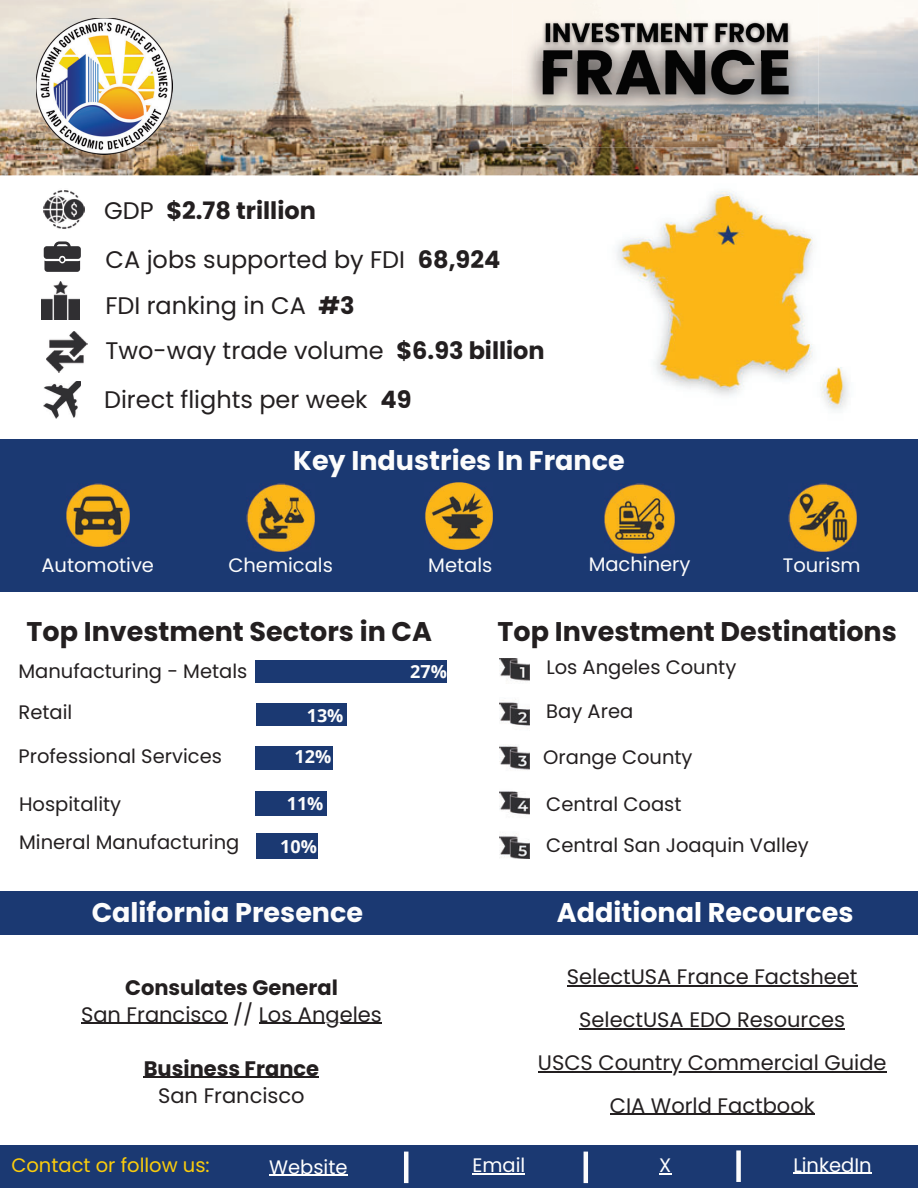
<style>
.page{position:relative;width:918px;height:1188px;background:#fff}
.page>*{position:absolute;margin:0;border:0;box-sizing:border-box;transform-origin:0 0}
.t1{font:700 27px "Poppins";color:#231f20}
.t2{font:700 27px "Poppins";color:#fcfcfc}
.t3{font:700 27px "Poppins";color:#fff}
.t4{font:24px "Poppins";color:#231f20}
.t5{font:700 24px "Poppins";color:#231f20}
.t6{font:21px/42.8px "Poppins";color:#231f20;text-align:center}
.t7{font:700 21px "Poppins";color:#231f20}
.t8{font:19.5px/41px "Poppins";color:#231f20}
.t9{font:19.5px "Poppins";color:#fcfcfc}
.t10{font:19.5px "Poppins";color:#fff}
.t11{font:19.5px "Poppins";color:#fbcc0c}
.t12{font:700 18px "Open Sans";color:#fcfcfc}
.s1{font-weight:400}
.s2{font-weight:700}
</style>
<div class="page">
<img style="left:44px;top:190px;width:40px;height:39px">
<img style="left:44px;top:381px;width:37px;height:37px">
<img style="left:47px;top:332px;width:40px;height:40px">
<img style="left:41px;top:282px;width:39px;height:38px">
<svg style="left:44px;top:241px;width:37px;height:31px"></svg>
<div style="left:0;top:440px;width:918px;height:152px;background:#1b3972"></div>
<img style="left:67px;top:484px;width:63px;height:63px">
<div style="left:0;top:892px;width:918px;height:43px;background:#1b3972"></div>
<img style="left:500px;top:658px;width:29px;height:201px">
<div style="left:256px;top:661px;width:191px;height:22px;background:#1b3972"></div>
<div style="left:256px;top:703px;width:91px;height:23px;background:#1b3972"></div>
<div style="left:256px;top:746px;width:77px;height:23px;background:#1b3972"></div>
<div style="left:256px;top:791px;width:71px;height:25px;background:#1b3972"></div>
<div style="left:256px;top:834px;width:62px;height:25px;background:#1b3972"></div>
<img style="left:0;top:0;width:918px;height:175px">
<img style="left:616px;top:191px;width:232px;height:219px">
<img style="left:789px;top:484px;width:67px;height:67px">
<img style="left:247px;top:484px;width:67px;height:67px">
<img style="left:605px;top:484px;width:70px;height:70px">
<img style="left:512px;top:3px;width:307px;height:144px">
<img style="left:536px;top:9px;width:260px;height:51px">
<img style="left:36px;top:18px;width:136px;height:136px">
<img style="left:425px;top:482px;width:67px;height:68px">
<hr style="left:567px;top:985px;width:291px;height:2px;background:#231f20">
<hr style="left:579px;top:1028px;width:266px;height:1px;background:#231f20">
<hr style="left:538px;top:1071px;width:349px;height:1px;background:#231f20">
<hr style="left:610px;top:1114px;width:205px;height:1px;background:#231f20">
<hr style="left:81px;top:1023px;width:147px;height:1px;background:#231f20">
<hr style="left:259px;top:1023px;width:123px;height:1px;background:#231f20">
<hr style="left:144px;top:1077px;width:175px;height:1px;background:#231f20">
<div style="left:0;top:1146px;width:918px;height:42px;background:#1b3972"></div>
<hr style="left:404px;top:1152px;width:4px;height:31px;background:#fcfcfc">
<hr style="left:584px;top:1152px;width:4px;height:31px;background:#fcfcfc">
<div style="left:736px;top:1150px;width:5px;height:32px;background:#fcfcfc"></div>
<hr style="left:269px;top:1175px;width:79px;height:1px;background:#fff">
<hr style="left:472px;top:1173px;width:53px;height:1px;background:#fff">
<svg style="left:659px;top:1173px;width:12px;height:1px"></svg>
<hr style="left:793px;top:1173px;width:79px;height:1px;background:#fff">
<p class="t5" style="left:104px;top:193px;width:213px"><span class="s1">GDP</span> $2.78 trillion</p>
<p class="t4" style="left:106px;top:243px;width:396px">CA jobs supported by FDI <span class="s2">68,924</span></p>
<p class="t4" style="left:105px;top:288px;width:251px">FDI ranking in CA <span class="s2">#3</span></p>
<p class="t4" style="left:106px;top:334px;width:441px">Two-way trade volume <span class="s2">$6.93 billion</span></p>
<p class="t4" style="left:104px;top:383px;width:309px">Direct flights per week <span class="s2">49</span></p>
<h1 class="t2" style="left:293px;top:441px;width:333px">Key Industries In France</h1>
<p class="t9" style="left:41px;top:552px;width:114px">Automotive</p>
<p class="t9" style="left:228px;top:552px;width:106px">Chemicals</p>
<p class="t9" style="left:589px;top:551px;width:103px">Machinery</p>
<p class="t9" style="left:783px;top:551px;width:79px">Tourism</p>
<p class="t9" style="left:428px;top:552px;width:66px">Metals</p>
<h1 class="t1" style="left:27px;top:613px;width:407px">Top Investment Sectors in CA</h1>
<h1 class="t1" style="left:498px;top:613px;width:401px">Top Investment Destinations</h1>
<p class="t8" style="left:19px;top:651px;width:230px">Manufacturing - Metals<br>Retail</p>
<p class="t8" style="left:19px;top:735px;width:205px">Professional Services</p>
<p class="t8" style="left:19px;top:783px;width:104px">Hospitality</p>
<p class="t8" style="left:19px;top:822px;width:222px">Mineral Manufacturing</p>
<p class="t12" style="left:307px;top:703px;width:38px">13%</p>
<p class="t12" style="left:295px;top:744px;width:38px">12%</p>
<p class="t12" style="left:287px;top:790px;width:38px">11%</p>
<p class="t12" style="left:280px;top:834px;width:38px">10%</p>
<p class="t12" style="left:410px;top:659px;width:38px">27%</p>
<p class="t8" style="left:546px;top:647px;width:191px">Los Angeles County</p>
<p class="t8" style="left:546px;top:690px;width:88px">Bay Area</p>
<p class="t8" style="left:543px;top:737px;width:151px">Orange County</p>
<p class="t8" style="left:546px;top:784px;width:137px">Central Coast</p>
<p class="t8" style="left:546px;top:825px;width:264px">Central San Joaquin Valley</p>
<h1 class="t2" style="left:92px;top:894px;width:273px">California Presence</h1>
<h1 class="t3" style="left:557px;top:894px;width:298px">Additional Recources</h1>
<p class="t7" style="left:125px;top:973px;width:214px">Consulates General</p>
<p class="t6" style="left:81px;top:993px;width:302px">San Francisco // Los Angeles</p>
<p class="t7" style="left:144px;top:1054px;width:177px">Business France</p>
<p class="t6" style="left:158px;top:1074px;width:148px">San Francisco</p>
<p class="t6" style="left:538px;top:956px;width:350px">SelectUSA France Factsheet<br>SelectUSA EDO Resources<br>USCS Country Commercial Guide<br>CIA World Factbook</p>
<p class="t11" style="left:11px;top:1152px;width:200px">Contact or follow us:</p>
<p class="t10" style="left:269px;top:1153px;width:80px">Website</p>
<p class="t10" style="left:472px;top:1152px;width:54px">Email</p>
<p class="t10" style="left:659px;top:1152px;width:14px">X</p>
<p class="t10" style="left:793px;top:1151px;width:80px">LinkedIn</p>
</div>
